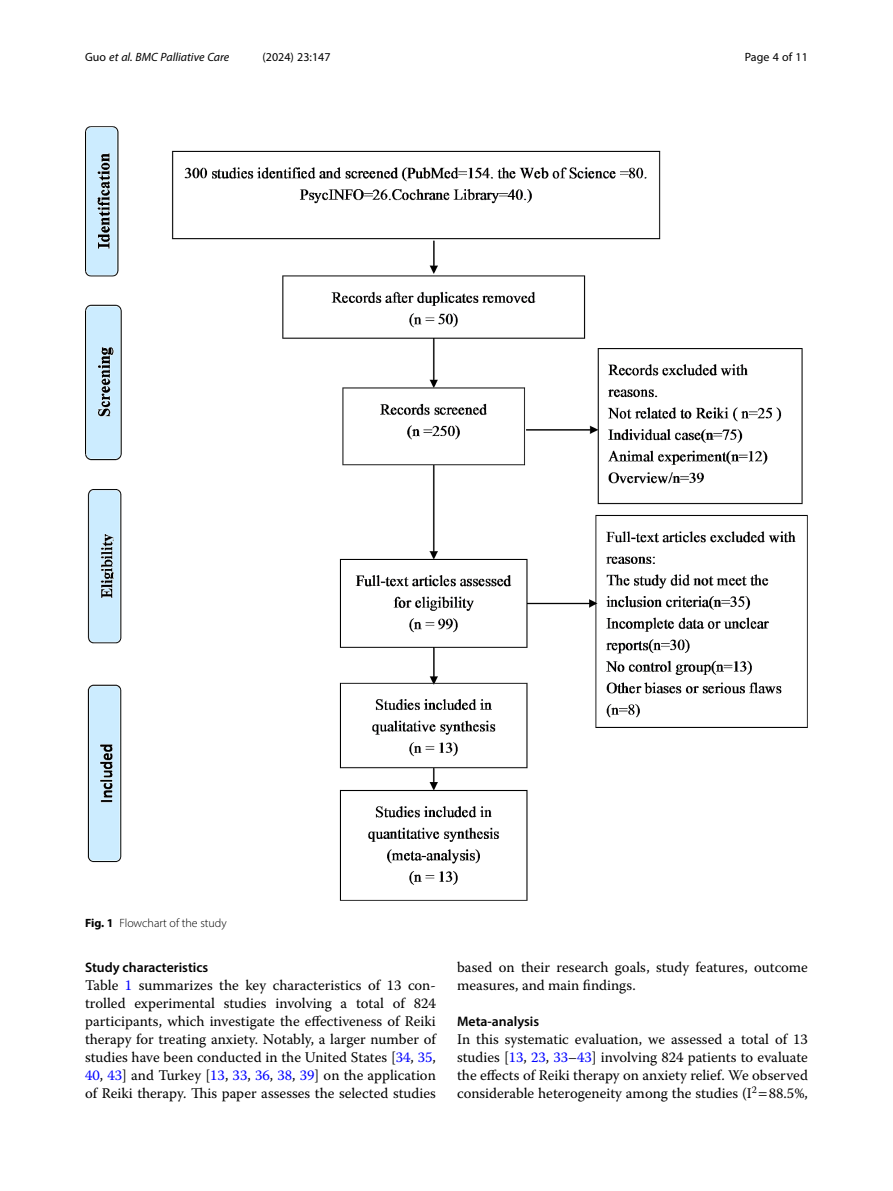
<style>
.page{position:relative;width:893px;height:1191px;background:#fff}
.page>*{position:absolute;margin:0;border:0;box-sizing:border-box;transform-origin:0 0}
.Body_Text{font:14.7px/18px "Warnock Pro";color:#000;text-align:justify}
.Head_2{font:600 13.8px "Myriad Pro";color:#000}
.t1{font:italic 12px "Myriad Pro";color:#000}
.Figure_Caption{font:300 12px "Myriad Pro";color:#000}
.t2{font:12px "Myriad Pro";color:#000}
.s1{font-style:normal}
.s2{font-weight:700}
.s3{color:#00f}
</style>
<div class="page">
<img style="left:85px;top:126px;width:723px;height:774px">
<p class="t1" style="left:85px;top:50px;width:146px"><span class="s1">Guo</span> et al. BMC Palliative Care</p>
<p class="t2" style="left:262px;top:50px;width:70px">(2024) 23:147</p>
<p class="t2" style="left:745px;top:50px;width:65px">Page 4 of 11</p>
<p class="Figure_Caption" style="left:85px;top:916px;width:143px"><span class="s2">Fig. 1</span> Flowchart of the study</p>
<p class="Head_2" style="left:85px;top:959px;width:125px">Study characteristics</p>
<p class="Body_Text" style="left:85px;top:976px;width:352px">Table <span class="s3">1</span> summarizes the key characteristics of 13 con&shy;trolled experimental studies involving a total of 824 participants, which investigate the effectiveness of Reiki therapy for treating anxiety. Notably, a larger number of studies have been conducted in the United States [<span class="s3">34</span>, <span class="s3">35</span>, <span class="s3">40</span>, <span class="s3">43</span>] and Turkey [<span class="s3">13</span>, <span class="s3">33</span>, <span class="s3">36</span>, <span class="s3">38</span>, <span class="s3">39</span>] on the application of Reiki therapy. This paper assesses the selected studies</p>
<p class="Body_Text" style="left:457px;top:958px;width:352px">based on their research goals, study features, outcome measures, and main findings.</p>
<p class="Head_2" style="left:457px;top:1013px;width:84px">Meta-analysis</p>
<p class="Body_Text" style="left:457px;top:1030px;width:352px">In this systematic evaluation, we assessed a total of 13 studies [<span class="s3">13</span>, <span class="s3">23</span>, <span class="s3">33</span>–<span class="s3">43</span>] involving 824 patients to evaluate the effects of Reiki therapy on anxiety relief. We observed considerable heterogeneity among the studies (I<sup>2</sup> 88.5%,</p>
</div>
